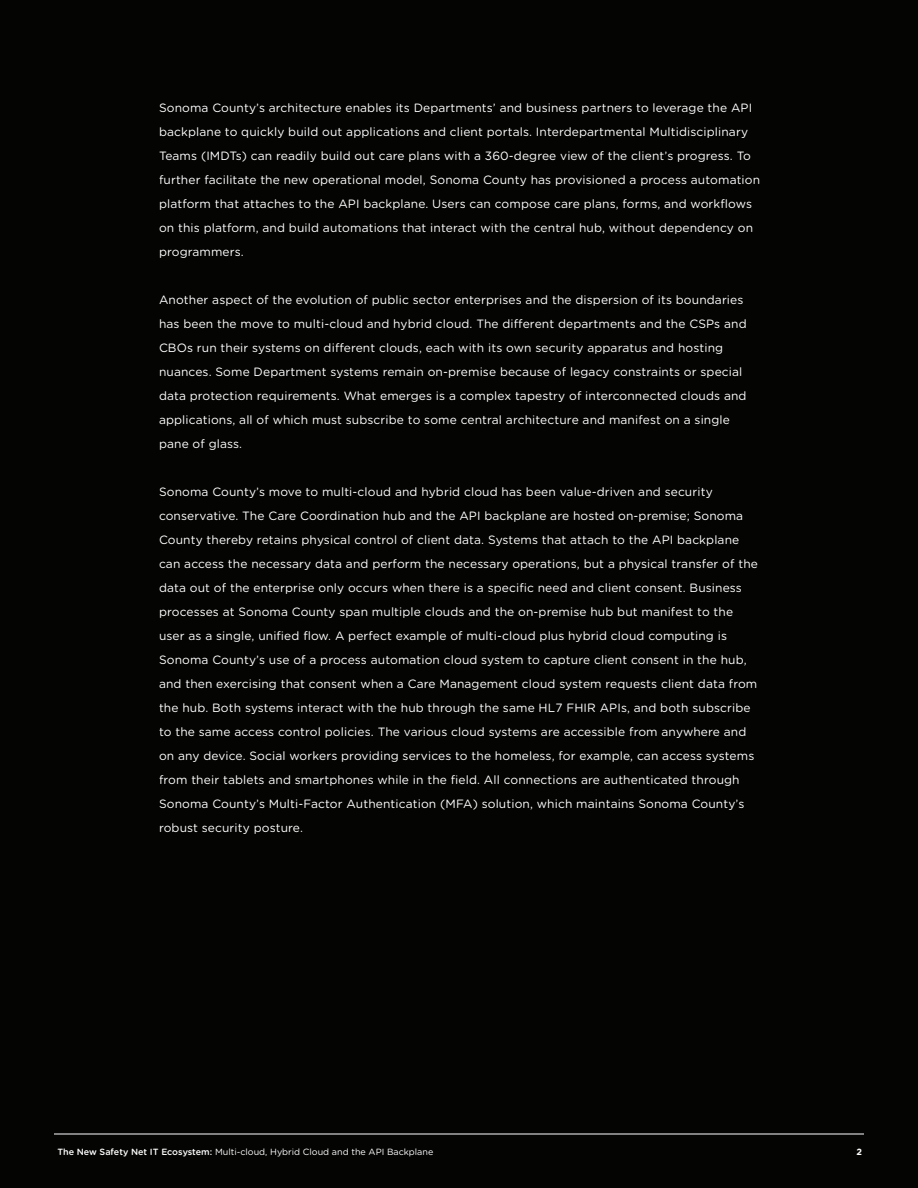
<style>
.page{position:relative;width:918px;height:1188px;background:#040503}
.page>*{position:absolute;margin:0;border:0;box-sizing:border-box;transform-origin:0 0}
.t1{font:12px/24px "Gotham Rounded";letter-spacing:.01em;color:#fff}
.t2{font:9px "Gotham Rounded";color:#fff}
.t3{font:700 9px "Gotham Rounded";color:#fff}
.s1{font-weight:500}
</style>
<div class="page">
<hr style="left:54px;top:1134px;width:810px;height:1px;background:#fff">
<p class="t1" style="left:159px;top:95px;width:603px">Sonoma County’s architecture enables its Departments’ and business partners to leverage the API backplane to quickly build out applications and client portals. Interdepartmental Multidisciplinary Teams (IMDTs) can readily build out care plans with a 360-degree view of the client’s progress. To further facilitate the new operational model, Sonoma County has provisioned a process automation platform that attaches to the API backplane. Users can compose care plans, forms, and workflows on this platform, and build automations that interact with the central hub, without dependency on programmers.</p>
<p class="t1" style="left:159px;top:287px;width:589px">Another aspect of the evolution of public sector enterprises and the dispersion of its boundaries has been the move to multi-cloud and hybrid cloud. The different departments and the CSPs and CBOs run their systems on different clouds, each with its own security apparatus and hosting nuances. Some Department systems remain on-premise because of legacy constraints or special data protection requirements. What emerges is a complex tapestry of interconnected clouds and applications, all of which must subscribe to some central architecture and manifest on a single pane of glass.</p>
<p class="t1" style="left:159px;top:479px;width:600px">Sonoma County’s move to multi-cloud and hybrid cloud has been value-driven and security conservative. The Care Coordination hub and the API backplane are hosted on-premise; Sonoma County thereby retains physical control of client data. Systems that attach to the API backplane can access the necessary data and perform the necessary operations, but a physical transfer of the data out of the enterprise only occurs when there is a specific need and client consent. Business processes at Sonoma County span multiple clouds and the on-premise hub but manifest to the user as a single, unified flow. A perfect example of multi-cloud plus hybrid cloud computing is Sonoma County’s use of a process automation cloud system to capture client consent in the hub, and then exercising that consent when a Care Management cloud system requests client data from the hub. Both systems interact with the hub through the same HL7 FHIR APIs, and both subscribe to the same access control policies. The various cloud systems are accessible from anywhere and on any device. Social workers providing services to the homeless, for example, can access systems from their tablets and smartphones while in the field. All connections are authenticated through Sonoma County’s Multi-Factor Authentication (MFA) solution, which maintains Sonoma County’s robust security posture.</p>
<p class="t2" style="left:57px;top:1145px;width:378px"><span class="s1">The New Safety Net IT Ecosystem:</span> Multi-cloud, Hybrid Cloud and the API Backplane</p>
<p class="t3" style="left:857px;top:1145px;width:7px">2</p>
</div>
